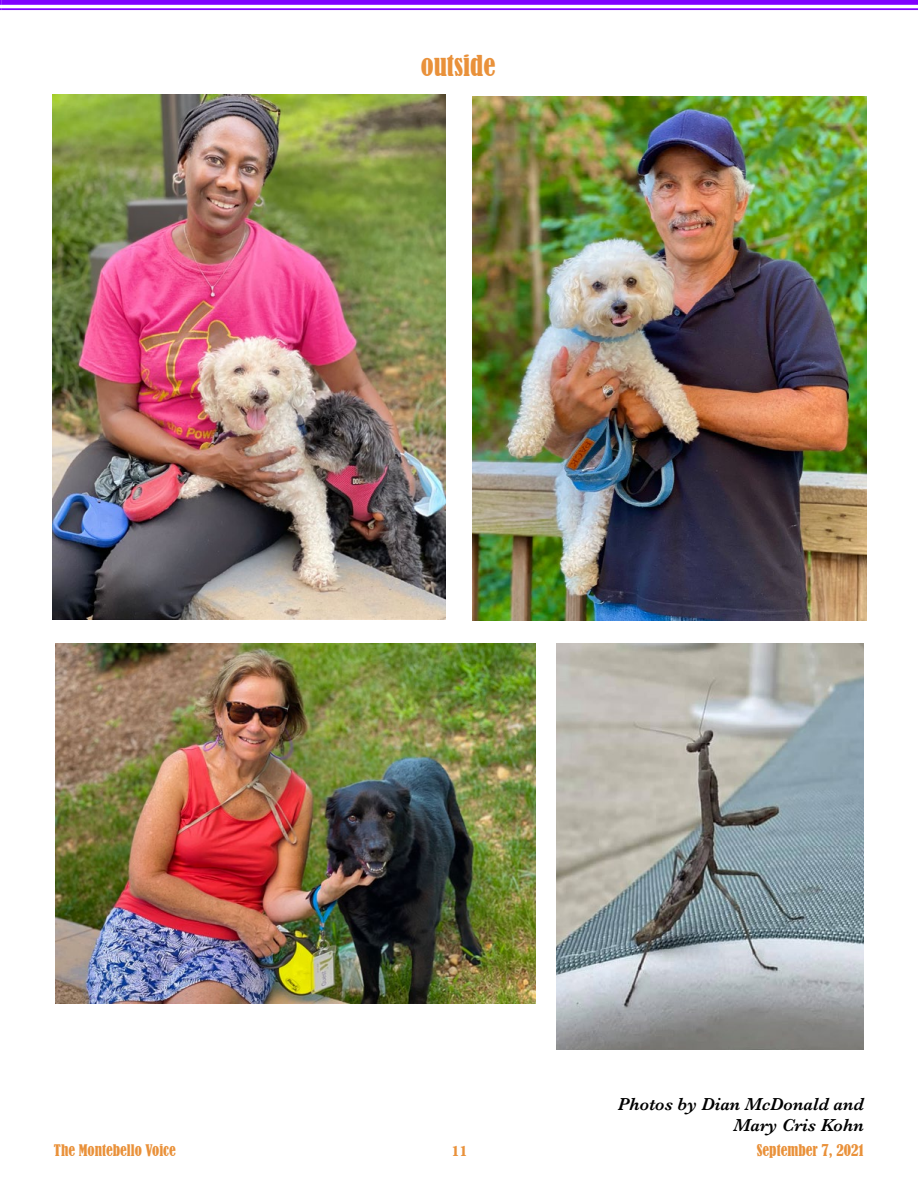
<style>
.page{position:relative;width:918px;height:1188px;background:#fff}
.page>*{position:absolute;margin:0;border:0;box-sizing:border-box;transform-origin:0 0}
.t1{font:condensed 27px "Bernard";color:#e9913a}
.t2{font:italic 600 18px/21.6px "Baskerville";color:#000;text-align:right}
.t3{font:condensed 15px "Bernard";color:#e9913a}
.t4{font:700 15px "Baskerville";color:#e9913a}
</style>
<div class="page">
<svg style="left:0;top:0;width:2px;height:10px"></svg>
<div style="left:2px;top:0;width:916px;height:5px;background:#8000ff"></div>
<hr style="left:2px;top:8px;width:916px;height:2px;background:#8000ff">
<img style="left:52px;top:94px;width:393px;height:525px">
<img style="left:56px;top:644px;width:480px;height:360px">
<img style="left:472px;top:96px;width:394px;height:525px">
<img style="left:556px;top:643px;width:308px;height:407px">
<h1 class="t1" style="left:421px;top:50px;width:76px">outside</h1>
<p class="t2" style="left:618px;top:1093px;width:248px">Photos by Dian McDonald and<br>Mary Cris Kohn</p>
<p class="t3" style="left:54px;top:1141px;width:123px">The Montebello Voice</p>
<p class="t4" style="left:451px;top:1140px;width:18px">11</p>
<p class="t3" style="left:757px;top:1141px;width:109px">September 7, 2021</p>
</div>
